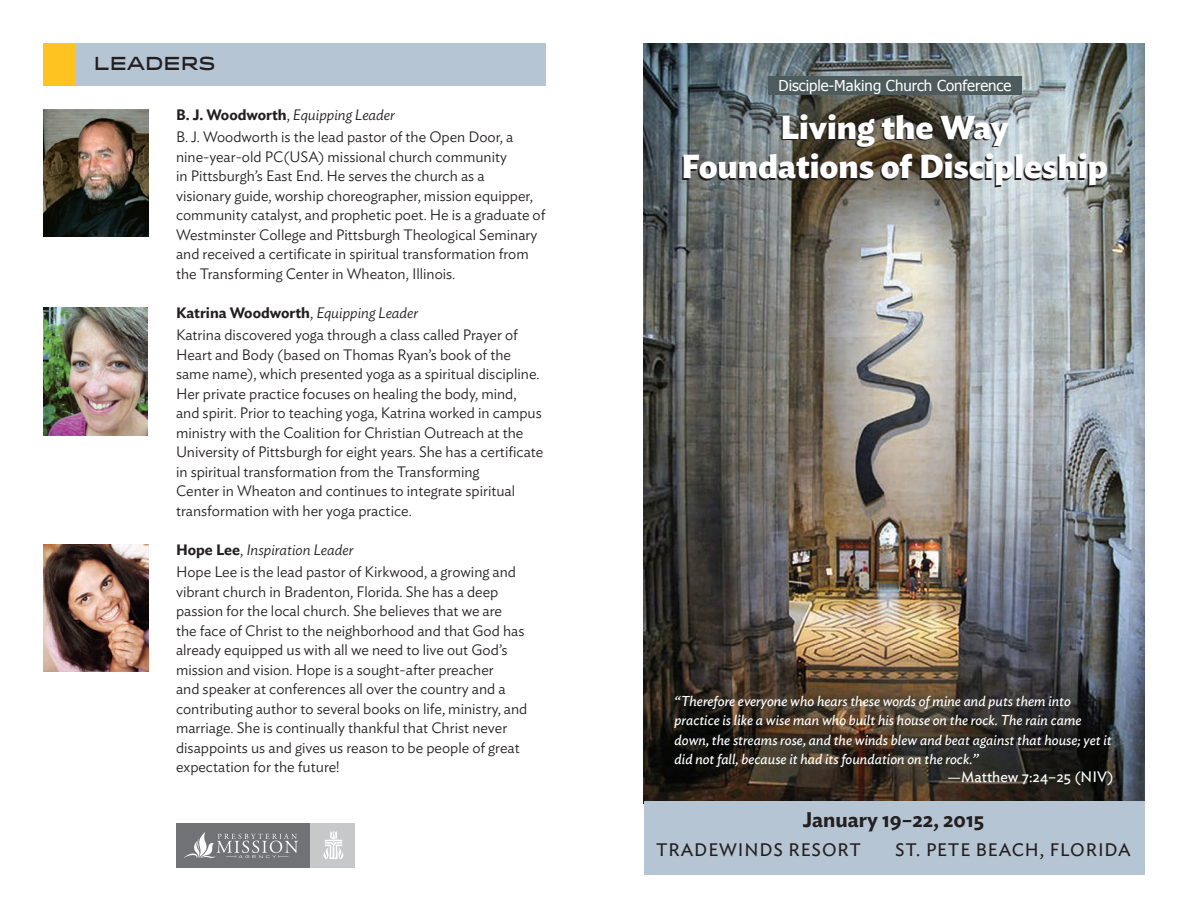
<style>
.page{position:relative;width:1188px;height:918px;background:#fff}
.page>*{position:absolute;margin:0;border:0;box-sizing:border-box;transform-origin:0 0}
.t1{font:700 33px "Ideal Sans";color:#fff}
.t2{font:600 21px "Ideal Sans";color:#231f20}
.t3{font:500 18.75px "Idlewild";color:#231f20;scale:.8 1}
.t4{font:18px "Ideal Sans";letter-spacing:.05em;color:#231f20}
.Text{font:300 15px/19.5px "Ideal Sans";color:#231f20}
.Subhead{font:italic 300 15px "Ideal Sans";color:#231f20}
.Subhead-2{font:600 15px "Ideal Sans";color:#231f20}
.t5{font:15px "Tahoma";color:#fff}
.t6{font:15px "Ideal Sans";color:#fff}
.t7{font:italic 14.25px/19.5px "Ideal Sans";color:#fff}
.s1{font-weight:600;font-style:normal}
.s2{font-style:normal}
.s3{font-weight:300}
.s4{font-weight:300;font-style:italic}
.s5{font-size:13.5px}
</style>
<div class="page">
<img style="left:644px;top:43px;width:501px;height:761px">
<div style="left:645px;top:801px;width:500px;height:74px;background:#b6c5d3"></div>
<div style="left:43px;top:43px;width:502px;height:42px;background:#b6c5d3"></div>
<div style="left:43px;top:43px;width:32px;height:42px;background:#fec221"></div>
<img style="left:43px;top:109px;width:105px;height:128px">
<img style="left:43px;top:544px;width:105px;height:128px">
<img style="left:43px;top:307px;width:104px;height:129px">
<div style="left:768px;top:77px;width:254px;height:18px;background:#4d5b5c"></div>
<div style="left:310px;top:823px;width:45px;height:45px;background:#c7c8ca"></div>
<svg style="left:323px;top:831px;width:20px;height:28px"></svg>
<div style="left:176px;top:823px;width:134px;height:45px;background:#717275"></div>
<svg style="left:184px;top:832px;width:114px;height:26px"></svg>
<p class="t3" style="left:94px;top:49px;width:154px">LEADERS</p>
<p class="Subhead" style="left:176px;top:103px;width:220px"><span class="s1">B. J. Woodworth</span><span class="s2">,</span> Equipping Leader</p>
<p class="Text" style="left:176px;top:126px;width:371px">B. J. Woodworth is the lead pastor of the Open Door, a nine-year-old PC(USA) missional church community<br>in Pittsburgh’s East End. He serves the church as a<br>visionary guide, worship choreographer, mission equipper, community catalyst, and prophetic poet. He is a graduate of Westminster College and Pittsburgh Theological Seminary and received a certificate in spiritual transformation from the Transforming Center in Wheaton, Illinois.</p>
<p class="Subhead-2" style="left:176px;top:301px;width:244px">Katrina Woodworth<span class="s3">,</span> <span class="s4">Equipping Leader</span></p>
<p class="Text" style="left:176px;top:324px;width:369px">Katrina discovered yoga through a class called Prayer of Heart and Body (based on Thomas Ryan’s book of the same name), which presented yoga as a spiritual discipline.<br>Her private practice focuses on healing the body, mind, and spirit. Prior to teaching yoga, Katrina worked in campus ministry with the Coalition for Christian Outreach at the University of Pittsburgh for eight years. She has a certificate in spiritual transformation from the Transforming<br>Center in Wheaton and continues to integrate spiritual transformation with her yoga practice.</p>
<p class="Subhead" style="left:176px;top:538px;width:179px"><span class="s1">Hope Lee</span><span class="s2">,</span> Inspiration Leader</p>
<p class="Text" style="left:176px;top:561px;width:353px">Hope Lee is the lead pastor of Kirkwood, a growing and vibrant church in Bradenton, Florida. She has a deep passion for the local church. She believes that we are<br>the face of Christ to the neighborhood and that God has already equipped us with all we need to live out God’s mission and vision. Hope is a sought-after preacher<br>and speaker at conferences all over the country and a contributing author to several books on life, ministry, and marriage. She is continually thankful that Christ never disappoints us and gives us reason to be people of great expectation for the future!</p>
<p class="t5" style="left:779px;top:76px;width:234px">Disciple-Making Church Conference</p>
<p class="t1" style="left:781px;top:101px;width:230px">Living the Way</p>
<p class="t1" style="left:681px;top:140px;width:428px">Foundations of Discipleship</p>
<p class="t7" style="left:675px;top:690px;width:439px">“Therefore everyone who hears these words of mine and puts them into practice is like a wise man who built his house on the rock. The rain came down, the streams rose, and the winds blew and beat against that house; yet it did not fall, because it had its foundation on the rock.”</p>
<p class="t6" style="left:948px;top:766px;width:168px"><span class="s5">—</span>Matthew 7:24–25 (NIV)</p>
<p class="t2" style="left:803px;top:803px;width:183px">January 19–22, 2015</p>
<p class="t4" style="left:656px;top:836px;width:206px">TRADEWINDS RESORT</p>
<p class="t4" style="left:895px;top:836px;width:237px">ST. PETE BEACH, FLORIDA</p>
</div>
